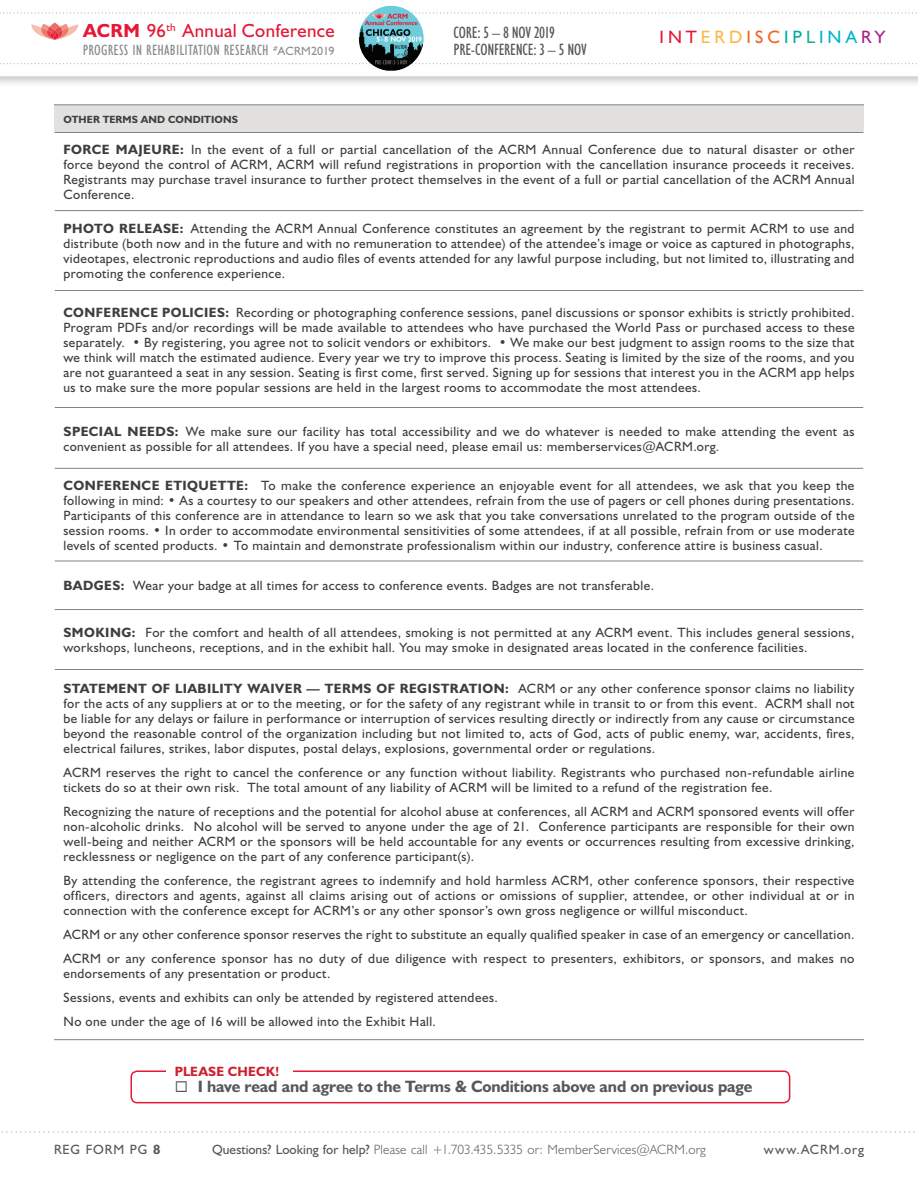
<style>
.page{position:relative;width:918px;height:1188px;background:#fff}
.page>*{position:absolute;margin:0;border:0;box-sizing:border-box;transform-origin:0 0}
.t1{font:19.05px "Humanist 521 BT";letter-spacing:.02em;color:#e51836}
.t2{font:18px "Humanist 521 BT";letter-spacing:.225em;color:#e51836}
.t3{font:700 16.5px "Humanist 521 BT";letter-spacing:-.005em;color:#57585a}
.t4{font:condensed 16.5px/16.6px "Humanist 521 BT";letter-spacing:-.015em;color:#57585a}
.t5{font:condensed 15px "Humanist 521 BT";letter-spacing:.01em;color:#8a8c8f}
.t6{font:13.5px/15px "Humanist 521 BT";letter-spacing:.03em;color:#3e3e3f;text-align:justify}
.t7{font:300 13.5px "Humanist 521 BT";letter-spacing:.01em;color:#57585a}
.t8{font:13.5px "Humanist 521 BT";letter-spacing:.065em;color:#57585a}
.t9{font:700 13.5px "Humanist 521 BT";letter-spacing:.02em;color:#cf202f}
.t10{font:700 10.5px "Humanist 521 BT";letter-spacing:.015em;color:#3e3e3f}
.s1{font-weight:700}
.s2{color:#fcb948}
.s3{color:#f36421}
.s4{color:#00aca2}
.s5{color:#17b094}
.s6{color:#00b5cb}
.s7{color:#a9218e}
.s8{font-stretch:normal;font-size:12px}
.s9{font-weight:400}
</style>
<div class="page">
<svg style="left:1px;top:1131px;width:914px;height:2px"></svg>
<div style="left:54px;top:105px;width:810px;height:28px;background:#e2e1e0"></div>
<hr style="left:55px;top:290px;width:808px;height:1px;background:#808285">
<hr style="left:55px;top:407px;width:808px;height:1px;background:#808285">
<hr style="left:55px;top:468px;width:808px;height:1px;background:#808285">
<hr style="left:55px;top:561px;width:808px;height:1px;background:#808285">
<hr style="left:55px;top:609px;width:808px;height:1px;background:#808285">
<hr style="left:55px;top:669px;width:808px;height:1px;background:#808285">
<hr style="left:54px;top:1039px;width:810px;height:1px;background:#808285">
<hr style="left:54px;top:104px;width:810px;height:1px;background:#808285">
<hr style="left:55px;top:132px;width:808px;height:1px;background:#808285">
<hr style="left:55px;top:210px;width:808px;height:1px;background:#808285">
<div style="left:130px;top:1070px;width:660px;height:33px;border:2px solid #e51836;border-radius:6px"></div>
<div style="left:166px;top:1068px;width:127px;height:5px;background:#fff"></div>
<div style="left:0;top:0;width:918px;height:88px;background:#231f20;opacity:.26"></div>
<svg style="left:0;top:0;width:918px;height:76px"></svg>
<svg style="left:0;top:63px;width:918px;height:1px"></svg>
<svg style="left:0;top:12px;width:918px;height:2px"></svg>
<svg style="left:31px;top:23px;width:47px;height:17px"></svg>
<img style="left:359px;top:6px;width:65px;height:65px">
<h1 class="t1" style="left:83px;top:19px;width:253px"><span class="s1">ACRM</span> 96<sup>th</sup> Annual Conference</h1>
<p class="t4" style="left:454px;top:24px;width:135px">CORE: 5 – 8 NOV 2019<br>PRE-CONFERENCE: 3 – 5 NOV</p>
<h2 class="t2" style="left:659px;top:26px;width:227px">INT<span class="s2">ERD</span><span class="s3">ISC</span><span class="s4">IP</span><span class="s5">L</span><span class="s6">INA</span><span class="s7">RY</span></h2>
<p class="t5" style="left:83px;top:41px;width:253px">PROGRESS IN REHABILITATION RESEARCH <sup>#</sup><span class="s8">ACRM2019</span></p>
<p class="t10" style="left:63px;top:113px;width:176px">OTHER TERMS AND CONDITIONS</p>
<p class="t6" style="left:63px;top:142px;width:793px"><span class="s1">FORCE MAJEURE:</span> In the event of a full or partial cancellation of the ACRM Annual Conference due to natural disaster or other force beyond the control of ACRM, ACRM will refund registrations in proportion with the cancellation insurance proceeds it receives.<br>Registrants may purchase travel insurance to further protect themselves in the event of a full or partial cancellation of the ACRM Annual Conference.</p>
<p class="t6" style="left:63px;top:221px;width:793px"><span class="s1">PHOTO RELEASE:</span> Attending the ACRM Annual Conference constitutes an agreement by the registrant to permit ACRM to use and distribute (both now and in the future and with no remuneration to attendee) of the attendee’s image or voice as captured in photographs, videotapes, electronic reproductions and audio files of events attended for any lawful purpose including, but not limited to, illustrating and promoting the conference experience.</p>
<p class="t6" style="left:63px;top:304px;width:793px"><span class="s1">CONFERENCE POLICIES:</span> Recording or photographing conference sessions, panel discussions or sponsor exhibits is strictly prohibited.<br>Program PDFs and/or recordings will be made available to attendees who have purchased the World Pass or purchased access to these separately. • By registering, you agree not to solicit vendors or exhibitors. • We make our best judgment to assign rooms to the size that we think will match the estimated audience. Every year we try to improve this process. Seating is limited by the size of the rooms, and you are not guaranteed a seat in any session. Seating is first come, first served. Signing up for sessions that interest you in the ACRM app helps us to make sure the more popular sessions are held in the largest rooms to accommodate the most attendees.</p>
<p class="t6" style="left:63px;top:423px;width:793px"><span class="s1">SPECIAL NEEDS:</span> We make sure our facility has total accessibility and we do whatever is needed to make attending the event as convenient as possible for all attendees. If you have a special need, please email us: memberservices@ACRM.org.</p>
<p class="t6" style="left:63px;top:477px;width:793px"><span class="s1">CONFERENCE ETIQUETTE:</span> To make the conference experience an enjoyable event for all attendees, we ask that you keep the following in mind: • As a courtesy to our speakers and other attendees, refrain from the use of pagers or cell phones during presentations.<br>Participants of this conference are in attendance to learn so we ask that you take conversations unrelated to the program outside of the session rooms. • In order to accommodate environmental sensitivities of some attendees, if at all possible, refrain from or use moderate levels of scented products. • To maintain and demonstrate professionalism within our industry, conference attire is business casual.</p>
<p class="t6" style="left:63px;top:578px;width:592px"><span class="s1">BADGES:</span> Wear your badge at all times for access to conference events. Badges are not transferable.</p>
<p class="t6" style="left:63px;top:625px;width:792px"><span class="s1">SMOKING:</span> For the comfort and health of all attendees, smoking is not permitted at any ACRM event. This includes general sessions, workshops, luncheons, receptions, and in the exhibit hall. You may smoke in designated areas located in the conference facilities.</p>
<p class="t6" style="left:63px;top:681px;width:793px"><span class="s1">STATEMENT OF LIABILITY WAIVER — TERMS OF REGISTRATION:</span> ACRM or any other conference sponsor claims no liability for the acts of any suppliers at or to the meeting, or for the safety of any registrant while in transit to or from this event. ACRM shall not be liable for any delays or failure in performance or interruption of services resulting directly or indirectly from any cause or circumstance beyond the reasonable control of the organization including but not limited to, acts of God, acts of public enemy, war, accidents, fires, electrical failures, strikes, labor disputes, postal delays, explosions, governmental order or regulations.</p>
<p class="t6" style="left:63px;top:765px;width:793px">ACRM reserves the right to cancel the conference or any function without liability. Registrants who purchased non-refundable airline tickets do so at their own risk. The total amount of any liability of ACRM will be limited to a refund of the registration fee.</p>
<p class="t6" style="left:63px;top:804px;width:793px">Recognizing the nature of receptions and the potential for alcohol abuse at conferences, all ACRM and ACRM sponsored events will offer non-alcoholic drinks. No alcohol will be served to anyone under the age of 21. Conference participants are responsible for their own well-being and neither ACRM or the sponsors will be held accountable for any events or occurrences resulting from excessive drinking, recklessness or negligence on the part of any conference participant(s).</p>
<p class="t6" style="left:63px;top:873px;width:793px">By attending the conference, the registrant agrees to indemnify and hold harmless ACRM, other conference sponsors, their respective officers, directors and agents, against all claims arising out of actions or omissions of supplier, attendee, or other individual at or in connection with the conference except for ACRM’s or any other sponsor’s own gross negligence or willful misconduct.</p>
<p class="t6" style="left:63px;top:922px;width:793px;line-height:24px">ACRM or any other conference sponsor reserves the right to substitute an equally qualified speaker in case of an emergency or cancellation.<br>ACRM or any conference sponsor has no duty of due diligence with respect to presenters, exhibitors, or sponsors, and makes no</p>
<p class="t6" style="left:63px;top:961px;width:436px;line-height:24px;text-align:left">endorsements of any presentation or product.<br>Sessions, events and exhibits can only be attended by registered attendees.<br>No one under the age of 16 will be allowed into the Exhibit Hall.</p>
<p class="t9" style="left:175px;top:1063px;width:106px">PLEASE CHECK!</p>
<p class="t3" style="left:175px;top:1077px;width:579px">◻ I have read and agree to the Terms &amp; Conditions above and on previous page</p>
<p class="t8" style="left:54px;top:1141px;width:108px">REG FORM PG <span class="s1">8</span></p>
<p class="t7" style="left:212px;top:1141px;width:495px"><span class="s9">Questions? Looking for help?</span> Please call +1.703.435.5335 or: MemberServices@ACRM.org</p>
<p class="t8" style="left:764px;top:1141px;width:102px">www.ACRM.org</p>
</div>
